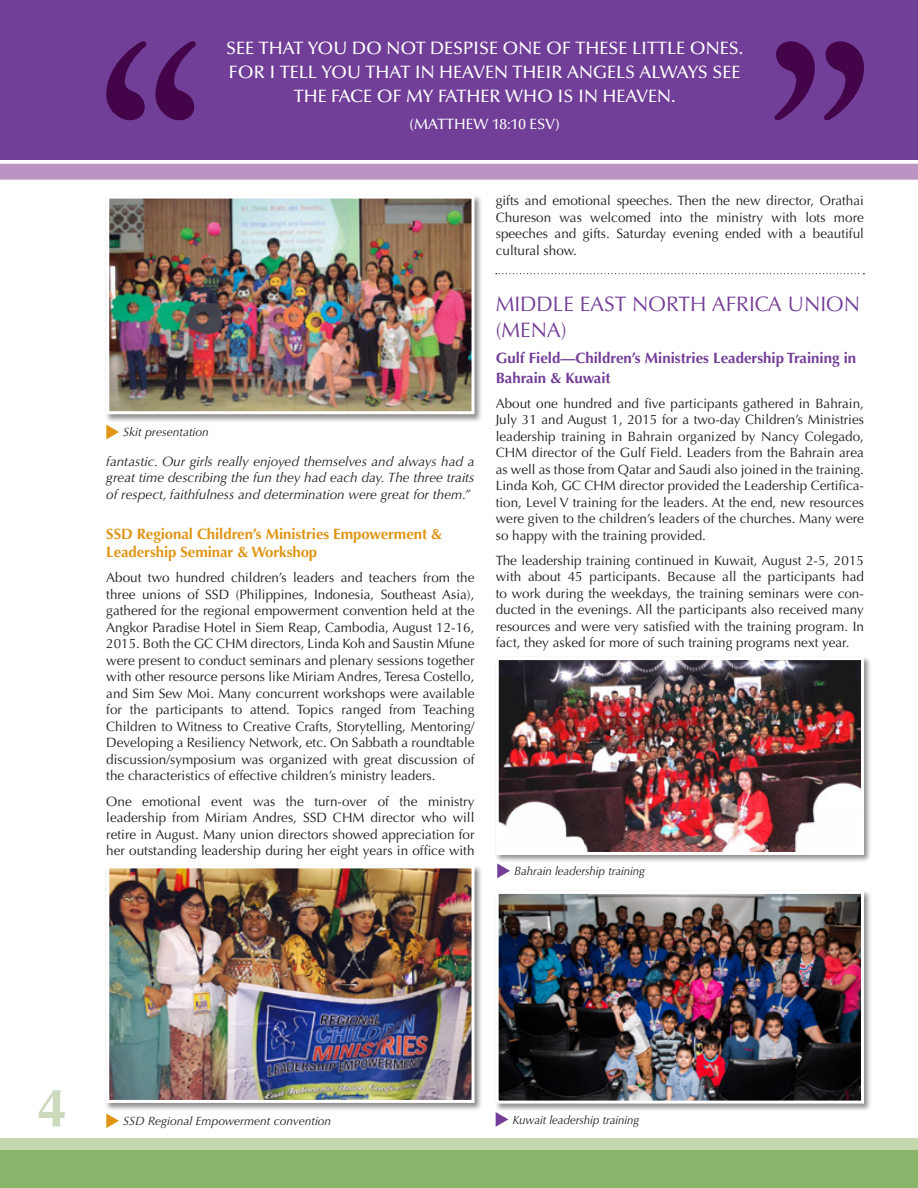
<style>
.page{position:relative;width:918px;height:1188px;background:#fff}
.page>*{position:absolute;margin:0;border:0;box-sizing:border-box;transform-origin:0 0}
.t1{font:700 54px "Optima LT Std";color:#cdd9bd}
.t2{font:21px/25.2px "Optima LT";color:#733e98}
.t3{font:500 18px/24px "Optima LT Std";color:#fff;text-align:center}
.t4{font:700 15px/18px "Optima LT Std";letter-spacing:-.005em;color:#e09515}
.t5{font:700 15px/19.8px "Optima LT Std";color:#733e98}
.t6{font:500 15px "Optima LT Std";color:#fff}
.t7{font:13.5px/16.5px "Optima LT";color:#231f20;text-align:justify}
.t8{font:italic 13.5px/16.5px "Optima LT";color:#231f20;text-align:justify}
.t9{font:italic 12px "Optima LT Std";letter-spacing:-.005em;color:#231f20;scale:.96 1}
.t10{font:italic 12px "Optima LT Std";letter-spacing:-.005em;color:#231f20}
</style>
<div class="page">
<div style="left:0;top:0;width:918px;height:159px;background:#713e98"></div>
<div style="left:0;top:164px;width:918px;height:16px;background:#bc94c4"></div>
<div style="left:0;top:1145px;width:918px;height:43px;background:#8ab66b"></div>
<div style="left:0;top:1139px;width:918px;height:11px;background:#c5d7ad"></div>
<svg style="left:106px;top:41px;width:90px;height:79px"></svg>
<svg style="left:775px;top:41px;width:89px;height:79px"></svg>
<svg style="left:106px;top:1113px;width:13px;height:15px"></svg>
<svg style="left:106px;top:425px;width:13px;height:14px"></svg>
<div style="left:105px;top:864px;width:377px;height:247px;background:#231f20;opacity:.5"></div>
<img style="left:110px;top:869px;width:361px;height:230px">
<div style="left:106px;top:865px;width:369px;height:238px;border:3px solid #fff"></div>
<div style="left:105px;top:194px;width:377px;height:228px;background:#231f20;opacity:.5"></div>
<img style="left:110px;top:200px;width:361px;height:210px">
<div style="left:106px;top:196px;width:369px;height:218px;border:3px solid #fff"></div>
<svg style="left:497px;top:863px;width:13px;height:15px"></svg>
<svg style="left:496px;top:1112px;width:12px;height:15px"></svg>
<div style="left:494px;top:655px;width:378px;height:208px;background:#231f20;opacity:.5"></div>
<img style="left:500px;top:661px;width:360px;height:190px">
<div style="left:496px;top:657px;width:368px;height:198px;border:3px solid #fff"></div>
<div style="left:494px;top:889px;width:377px;height:222px;background:#231f20;opacity:.5"></div>
<img style="left:500px;top:895px;width:360px;height:205px">
<div style="left:496px;top:891px;width:368px;height:213px;border:3px solid #fff"></div>
<svg style="left:496px;top:273px;width:368px;height:1px"></svg>
<p class="t3" style="left:226px;top:37px;width:519px">SEE THAT YOU DO NOT DESPISE ONE OF THESE LITTLE ONES.<br>FOR I TELL YOU THAT IN HEAVEN THEIR ANGELS ALWAYS SEE<br>THE FACE OF MY FATHER WHO IS IN HEAVEN.</p>
<p class="t6" style="left:409px;top:115px;width:153px">(MATTHEW 18:10 ESV)</p>
<p class="t10" style="left:123px;top:425px;width:87px">Skit presentation</p>
<p class="t8" style="left:106px;top:453px;width:370px">fantastic. Our girls really enjoyed themselves and always had a great time describing the fun they had each day. The three traits of respect, faithfulness and determination were great for them.”</p>
<p class="t4" style="left:106px;top:526px;width:337px">SSD Regional Children’s Ministries Empowerment &amp;<br>Leadership Seminar &amp; Workshop</p>
<p class="t7" style="left:106px;top:570px;width:370px">About two hundred children’s leaders and teachers from the three unions of SSD (Philippines, Indonesia, Southeast Asia), gathered for the regional empowerment convention held at the Angkor Paradise Hotel in Siem Reap, Cambodia, August 12-16, 2015. Both the GC CHM directors, Linda Koh and Saustin Mfune were present to conduct seminars and plenary sessions together with other resource persons like Miriam Andres, Teresa Costello, and Sim Sew Moi. Many concurrent workshops were available for the participants to attend. Topics ranged from Teaching Children to Witness to Creative Crafts, Storytelling, Mentoring/ Developing a Resiliency Network, etc. On Sabbath a roundtable discussion/symposium was organized with great discussion of the characteristics of effective children’s ministry leaders.</p>
<p class="t7" style="left:106px;top:793px;width:370px">One emotional event was the turn-over of the ministry leadership from Miriam Andres, SSD CHM director who will retire in August. Many union directors showed appreciation for her outstanding leadership during her eight years in office with</p>
<p class="t7" style="left:496px;top:193px;width:370px">gifts and emotional speeches. Then the new director, Orathai Chureson was welcomed into the ministry with lots more speeches and gifts. Saturday evening ended with a beautiful cultural show.</p>
<p class="t2" style="left:496px;top:292px;width:366px">MIDDLE EAST NORTH AFRICA UNION (MENA)</p>
<p class="t5" style="left:496px;top:348px;width:362px">Gulf Field—Children’s Ministries Leadership Training in<br>Bahrain &amp; Kuwait</p>
<p class="t7" style="left:496px;top:395px;width:370px">About one hundred and five participants gathered in Bahrain, July 31 and August 1, 2015 for a two-day Children’s Ministries leadership training in Bahrain organized by Nancy Colegado, CHM director of the Gulf Field. Leaders from the Bahrain area as well as those from Qatar and Saudi also joined in the training.<br>Linda Koh, GC CHM director provided the Leadership Certifica&shy;tion, Level V training for the leaders. At the end, new resources were given to the children’s leaders of the churches. Many were so happy with the training provided.</p>
<p class="t7" style="left:496px;top:552px;width:370px">The leadership training continued in Kuwait, August 2-5, 2015 with about 45 participants. Because all the participants had to work during the weekdays, the training seminars were con&shy;ducted in the evenings. All the participants also received many resources and were very satisfied with the training program. In fact, they asked for more of such training programs next year.</p>
<p class="t9" style="left:514px;top:864px;width:138px">Bahrain leadership training</p>
<h1 class="t1" style="left:37px;top:1077px;width:32px">4</h1>
<p class="t10" style="left:123px;top:1114px;width:209px">SSD Regional Empowerment convention</p>
<p class="t9" style="left:513px;top:1113px;width:134px">Kuwait leadership training</p>
</div>
